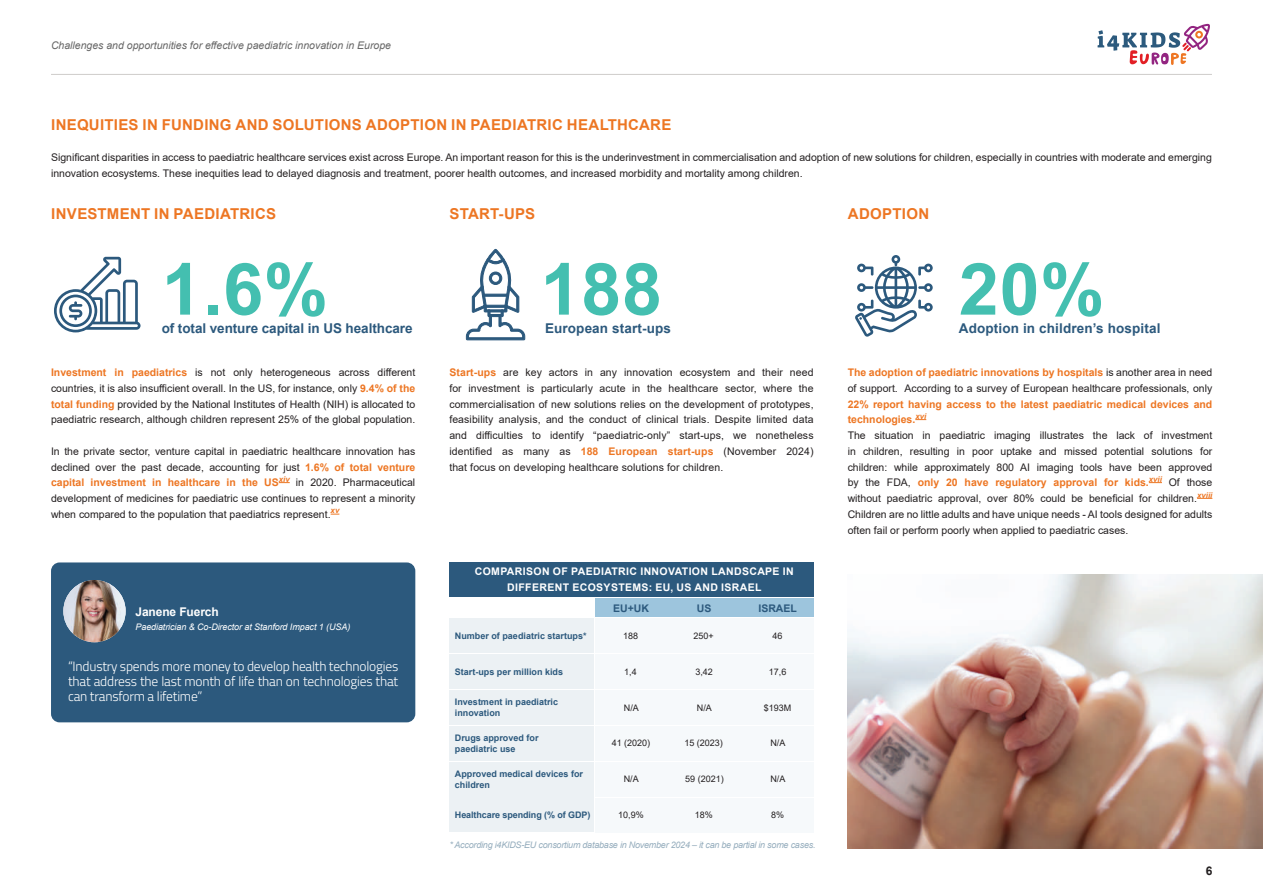
<style>
.page{position:relative;width:1263px;height:893px;background:#fff}
.page>*{position:absolute;margin:0;border:0;box-sizing:border-box;transform-origin:0 0}
.t1{font:700 72px "Arial";color:#44bfb0}
.t2{font:700 15px "Arial";letter-spacing:.02em;color:#ed7623}
.t3{font:300 13.5px/15px "Titillium Web";letter-spacing:-.015em;color:#fff;text-align:justify}
.t4{font:700 13.5px "Arial";letter-spacing:.01em;color:#2c597d}
.t5{font:700 12px "Arial";letter-spacing:-.01em;color:#fff}
.t6{font:700 12px "Arial";color:#231f20}
.t7{font:10.5px/15.8px "Arial";color:#231f20}
.t8{font:700 10.5px/15.8px "Arial";letter-spacing:.035em;color:#fff;text-align:center}
.t9{font:italic 10.5px "Arial";color:#666}
.t10{font:700 10.5px "Arial";color:#2c597d}
.t11{font:700 9px/10.8px "Arial";color:#2c597d}
.t12{font:italic 9px "Arial";letter-spacing:-.025em;color:#95adbd}
.t13{font:9px "Arial";color:#231f20}
.t14{font:italic 9px "Arial";letter-spacing:-.01em;color:#fff}
.s1{font-weight:700;color:#ed7623}
</style>
<div class="page">
<svg style="left:1097px;top:24px;width:113px;height:41px"></svg>
<hr style="left:51px;top:74px;width:1161px;height:1px;background:#ceccca">
<svg style="left:1149px;top:482px;width:13px;height:1px"></svg>
<svg style="left:1197px;top:498px;width:15px;height:1px"></svg>
<img style="left:848px;top:575px;width:415px;height:273px">
<svg style="left:466px;top:248px;width:59px;height:93px"></svg>
<div style="left:482px;top:294px;width:27px;height:3px;border:1px solid #2c597d"></div>
<svg style="left:54px;top:257px;width:87px;height:75px"></svg>
<svg style="left:855px;top:255px;width:78px;height:82px"></svg>
<div style="left:449px;top:562px;width:365px;height:35px;background:#2c597d"></div>
<div style="left:449px;top:618px;width:145px;height:35px;background:#ecf1f4"></div>
<div style="left:449px;top:654px;width:145px;height:35px;background:#ecf1f4"></div>
<div style="left:449px;top:690px;width:145px;height:35px;background:#ecf1f4"></div>
<div style="left:449px;top:726px;width:145px;height:34px;background:#ecf1f4"></div>
<div style="left:449px;top:762px;width:145px;height:34px;background:#ecf1f4"></div>
<div style="left:449px;top:798px;width:145px;height:34px;background:#ecf1f4"></div>
<div style="left:595px;top:618px;width:72px;height:35px;background:#f6f9fb"></div>
<div style="left:595px;top:654px;width:72px;height:35px;background:#f6f9fb"></div>
<div style="left:595px;top:690px;width:72px;height:35px;background:#f6f9fb"></div>
<div style="left:595px;top:726px;width:72px;height:34px;background:#f6f9fb"></div>
<div style="left:595px;top:762px;width:72px;height:34px;background:#f6f9fb"></div>
<div style="left:595px;top:798px;width:72px;height:34px;background:#f6f9fb"></div>
<div style="left:668px;top:618px;width:72px;height:35px;background:#f6f9fb"></div>
<div style="left:668px;top:654px;width:72px;height:35px;background:#f6f9fb"></div>
<div style="left:668px;top:690px;width:72px;height:35px;background:#f6f9fb"></div>
<div style="left:668px;top:726px;width:72px;height:34px;background:#f6f9fb"></div>
<div style="left:668px;top:762px;width:72px;height:34px;background:#f6f9fb"></div>
<div style="left:668px;top:798px;width:72px;height:34px;background:#f6f9fb"></div>
<div style="left:742px;top:618px;width:72px;height:35px;background:#f6f9fb"></div>
<div style="left:742px;top:654px;width:72px;height:35px;background:#f6f9fb"></div>
<div style="left:742px;top:690px;width:72px;height:35px;background:#f6f9fb"></div>
<div style="left:742px;top:726px;width:72px;height:34px;background:#f6f9fb"></div>
<div style="left:742px;top:762px;width:72px;height:34px;background:#f6f9fb"></div>
<div style="left:742px;top:798px;width:72px;height:34px;background:#f6f9fb"></div>
<div style="left:595px;top:598px;width:72px;height:19px;background:#9dc5dd"></div>
<div style="left:668px;top:598px;width:72px;height:19px;background:#9dc5dd"></div>
<div style="left:742px;top:598px;width:72px;height:19px;background:#9dc5dd"></div>
<div style="left:51px;top:562px;width:364px;height:160px;background:#2c597d;border-radius:9px"></div>
<img style="left:63px;top:580px;width:63px;height:62px;border-radius:31px">
<p class="t9" style="left:51px;top:39px;width:341px">Challenges and opportunities for effective paediatric innovation in Europe</p>
<h2 class="t2" style="left:51px;top:114px;width:622px">INEQUITIES IN FUNDING AND SOLUTIONS ADOPTION IN PAEDIATRIC HEALTHCARE</h2>
<p class="t7" style="left:51px;top:150px;width:1162px">Significant disparities in access to paediatric healthcare services exist across Europe. An important reason for this is the underinvestment in commercialisation and adoption of new solutions for children, especially in countries with moderate and emerging innovation ecosystems. These inequities lead to delayed diagnosis and treatment, poorer health outcomes, and increased morbidity and mortality among children.</p>
<h2 class="t2" style="left:51px;top:203px;width:226px">INVESTMENT IN PAEDIATRICS</h2>
<h2 class="t2" style="left:450px;top:203px;width:87px">START-UPS</h2>
<h2 class="t2" style="left:848px;top:203px;width:83px">ADOPTION</h2>
<h1 class="t1" style="left:162px;top:239px;width:168px">1.6%</h1>
<p class="t4" style="left:162px;top:318px;width:252px">of total venture capital in US healthcare</p>
<h1 class="t1" style="left:540px;top:239px;width:123px">188</h1>
<p class="t4" style="left:545px;top:318px;width:128px">European start-ups</p>
<h1 class="t1" style="left:959px;top:239px;width:147px">20%</h1>
<p class="t4" style="left:959px;top:318px;width:203px">Adoption in children’s hospital</p>
<p class="t7" style="left:51px;top:364px;width:366px;text-align:justify"><span class="s1">Investment in paediatrics</span> is not only heterogeneous across different countries, it is also insufficient overall. In the US, for instance, only <span class="s1">9.4% of the total funding</span> provided by the National Institutes of Health (NIH) is allocated to paediatric research, although children represent 25% of the global population.</p>
<p class="t7" style="left:51px;top:443px;width:366px;text-align:justify">In the private sector, venture capital in paediatric healthcare innovation has declined over the past decade, accounting for just <span class="s1">1.6% of total venture capital investment in healthcare in the US</span><sup>xiv</sup> in 2020. Pharmaceutical development of medicines for paediatric use continues to represent a minority when compared to the population that paediatrics represent.<sup>xv</sup></p>
<p class="t5" style="left:135px;top:604px;width:85px">Janene Fuerch</p>
<p class="t14" style="left:135px;top:621px;width:216px">Paediatrician &amp; Co-Director at Stanford Impact 1 (USA)</p>
<p class="t3" style="left:68px;top:658px;width:332px">“Industry spends more money to develop health technologies that address the last month of life than on technologies that can transform a lifetime”</p>
<p class="t7" style="left:449px;top:364px;width:366px;text-align:justify"><span class="s1">Start-ups</span> are key actors in any innovation ecosystem and their need for investment is particularly acute in the healthcare sector, where the commercialisation of new solutions relies on the development of prototypes, feasibility analysis, and the conduct of clinical trials. Despite limited data and difficulties to identify “paediatric-only” start-ups, we nonetheless identified as many as <span class="s1">188 European start-ups</span> (November 2024) that focus on developing healthcare solutions for children.</p>
<p class="t8" style="left:475px;top:564px;width:320px">COMPARISON OF PAEDIATRIC INNOVATION LANDSCAPE IN<br>DIFFERENT ECOSYSTEMS: EU, US AND ISRAEL</p>
<p class="t11" style="left:455px;top:631px;width:133px">Number of paediatric startups*</p>
<p class="t11" style="left:455px;top:666px;width:110px">Start-ups per million kids</p>
<p class="t11" style="left:455px;top:697px;width:105px">Investment in paediatric innovation</p>
<p class="t11" style="left:455px;top:733px;width:85px">Drugs approved for paediatric use</p>
<p class="t11" style="left:455px;top:768px;width:130px">Approved medical devices for children</p>
<p class="t11" style="left:455px;top:810px;width:137px">Healthcare spending (% of GDP)</p>
<p class="t10" style="left:613px;top:600px;width:37px">EU+UK</p>
<p class="t10" style="left:697px;top:600px;width:16px">US</p>
<p class="t10" style="left:758px;top:600px;width:40px">ISRAEL</p>
<p class="t13" style="left:623px;top:630px;width:17px">188</p>
<p class="t13" style="left:693px;top:630px;width:22px">250+</p>
<p class="t13" style="left:773px;top:630px;width:12px">46</p>
<p class="t13" style="left:624px;top:665px;width:14px">1,4</p>
<p class="t13" style="left:769px;top:665px;width:19px">17,6</p>
<p class="t13" style="left:695px;top:665px;width:19px">3,42</p>
<p class="t13" style="left:624px;top:701px;width:17px">N/A</p>
<p class="t13" style="left:697px;top:701px;width:17px">N/A</p>
<p class="t13" style="left:612px;top:737px;width:40px">41 (2020)</p>
<p class="t13" style="left:684px;top:737px;width:40px">15 (2023)</p>
<p class="t13" style="left:624px;top:773px;width:17px">N/A</p>
<p class="t13" style="left:685px;top:773px;width:40px">59 (2021)</p>
<p class="t13" style="left:618px;top:809px;width:27px">10,9%</p>
<p class="t13" style="left:695px;top:809px;width:20px">18%</p>
<p class="t13" style="left:764px;top:701px;width:29px">$193M</p>
<p class="t13" style="left:770px;top:737px;width:17px">N/A</p>
<p class="t13" style="left:770px;top:773px;width:17px">N/A</p>
<p class="t13" style="left:771px;top:809px;width:15px">8%</p>
<p class="t12" style="left:449px;top:839px;width:368px">* According i4KIDS-EU consortium database in November 2024 – it can be partial in some cases.</p>
<p class="t7" style="left:848px;top:364px;width:366px"><span class="s1">The adoption of paediatric innovations by hospitals</span> is another area in need of support. According to a survey of European healthcare professionals, only</p>
<p class="t7" style="left:848px;top:396px;width:366px"><span class="s1">22% report having access to the latest paediatric medical devices and technologies.</span><sup>xvi<br></sup>The situation in paediatric imaging illustrates the lack of investment in children, resulting in poor uptake and missed potential solutions for children: while approximately 800 AI imaging tools have been approved by the FDA, <span class="s1">only 20 have regulatory approval for kids.</span><sup>xvii</sup> Of those without paediatric approval, over 80% could be beneficial for children.<sup>xviii </sup>Children are no little adults and have unique needs - AI tools designed for adults often fail or perform poorly when applied to paediatric cases.</p>
<p class="t6" style="left:1206px;top:862px;width:8px">6</p>
</div>
